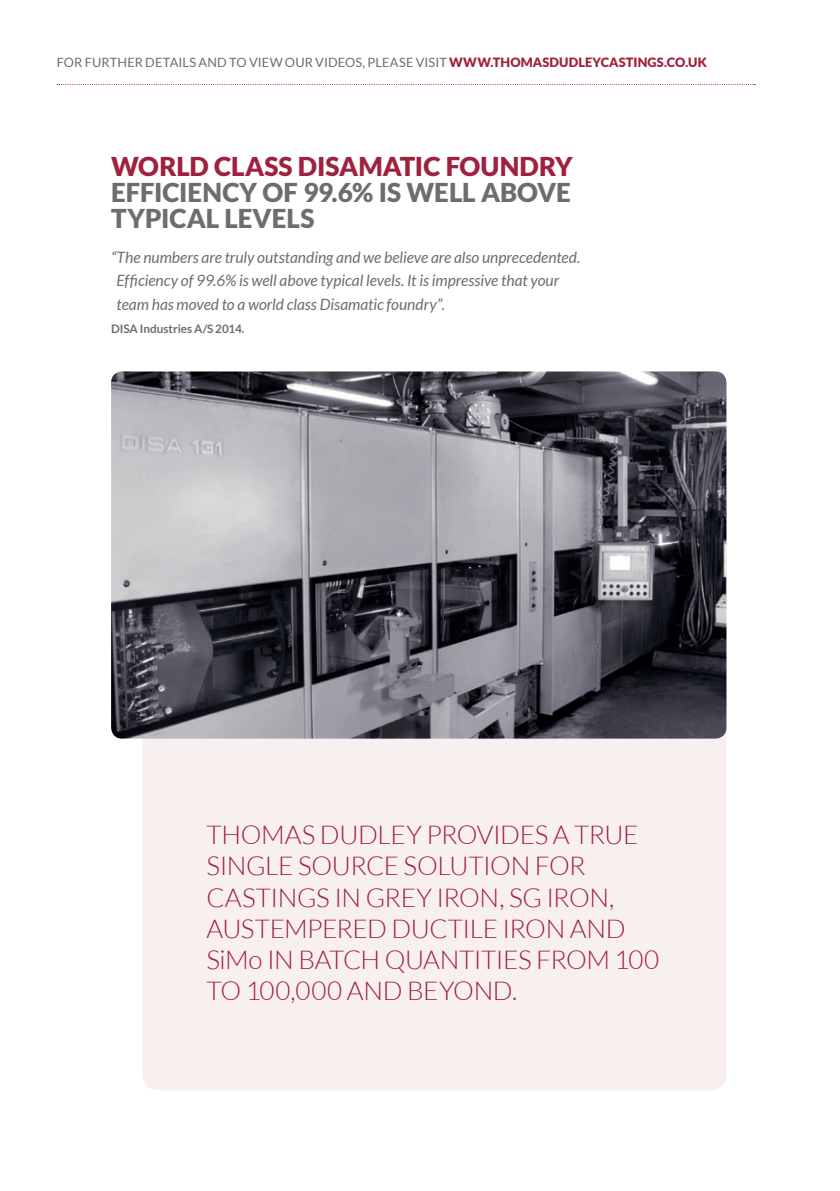
<style>
.page{position:relative;width:840px;height:1191px;background:#fff}
.page>*{position:absolute;margin:0;border:0;box-sizing:border-box;transform-origin:0 0}
.t1{font:300 26px/31.2px "Lato";letter-spacing:-.015em;color:#a0213d}
.t2{font:900 26px/26px "Lato";color:#6c6d70}
.t3{font:900 26px "Lato";color:#a0213d}
.t4{font:italic 15.6px/23.4px "Lato";letter-spacing:-.005em;color:#6c6d70}
.t5{font:12.8px "Lato";letter-spacing:.01em;color:#6c6d70}
.t6{font:700 11.6px "Lato";letter-spacing:-.005em;color:#6c6d70}
.s1{font-weight:900;color:#a0213d}
</style>
<div class="page">
<svg style="left:57px;top:84px;width:698px;height:1px"></svg>
<div style="left:142px;top:627px;width:584px;height:463px;background:#f7f0ee;border-radius:16px"></div>
<img style="left:111px;top:371px;width:615px;height:367px">
<p class="t5" style="left:57px;top:55px;width:651px">FOR FURTHER DETAILS AND TO VIEW OUR VIDEOS, PLEASE VISIT <span class="s1">WWW.THOMASDUDLEYCASTINGS.CO.UK</span></p>
<h1 class="t3" style="left:111px;top:152px;width:463px">WORLD CLASS DISAMATIC FOUNDRY</h1>
<h1 class="t2" style="left:111px;top:179px;width:461px">EFFICIENCY OF 99.6% IS WELL ABOVE<br>TYPICAL LEVELS</h1>
<p class="t4" style="left:117px;top:246px;width:465px;text-indent:-6px">“The numbers are truly outstanding and we believe are also unprecedented.<br>Efficiency of 99.6% is well above typical levels. It is impressive that your team has moved to a world class Disamatic foundry”.</p>
<p class="t6" style="left:111px;top:322px;width:135px">DISA Industries A/S 2014.</p>
<h1 class="t1" style="left:206px;top:819px;width:454px">THOMAS DUDLEY PROVIDES A TRUE<br>SINGLE SOURCE SOLUTION FOR<br>CASTINGS IN GREY IRON, SG IRON,<br>AUSTEMPERED DUCTILE IRON AND<br>SiMo IN BATCH QUANTITIES FROM 100<br>TO 100,000 AND BEYOND.</h1>
</div>
